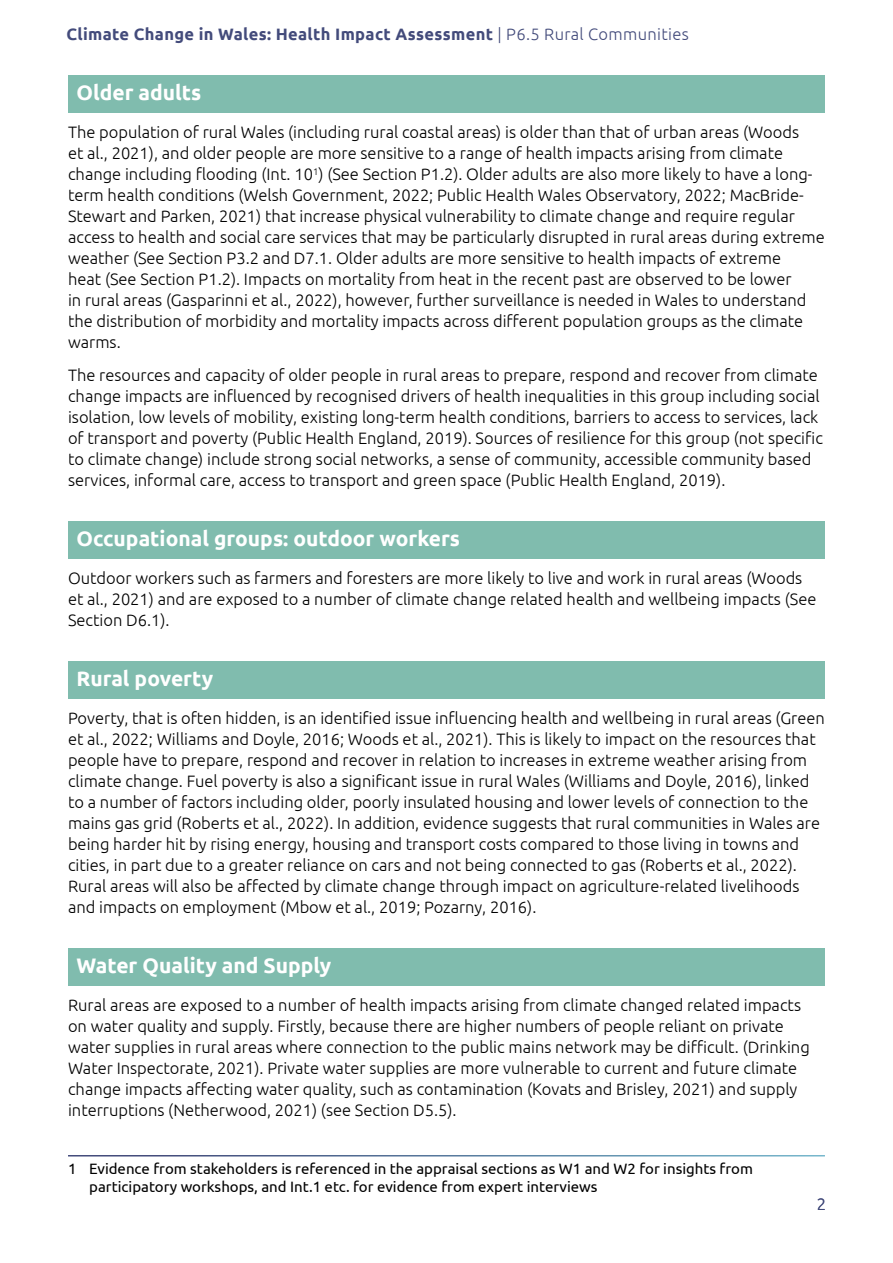
<style>
.page{position:relative;width:893px;height:1263px;background:#fff}
.page>*{position:absolute;margin:0;border:0;box-sizing:border-box;transform-origin:0 0}
.Heading_reversed_out{font:700 21px "Ubuntu";color:#fff}
.t1{font:300 16.5px/21px "Ubuntu";color:#000}
.t2{font:700 16.5px "Ubuntu";letter-spacing:.02em;color:#434b7b}
.t3{font:300 16.5px "Ubuntu";color:#434b7b}
.Footnote_text{font:15px/18px "Ubuntu";color:#000}
.s1{font-weight:300}
</style>
<div class="page">
<div style="left:68px;top:75px;width:757px;height:38px;background:#80bcae"></div>
<div style="left:68px;top:521px;width:757px;height:38px;background:#80bcae"></div>
<div style="left:68px;top:662px;width:757px;height:37px;background:#80bcae"></div>
<div style="left:68px;top:949px;width:757px;height:37px;background:#80bcae"></div>
<p class="t2" style="left:67px;top:25px;width:624px">Climate Change in Wales: Health Impact Assessment <span class="s1">| P6.5 Rural Communities</span></p>
<p class="Heading_reversed_out" style="left:77px;top:80px;width:126px">Older adults</p>
<p class="t1" style="left:68px;top:121px;width:758px">The population of rural Wales (including rural coastal areas) is older than that of urban areas (Woods<br>et al., 2021), and older people are more sensitive to a range of health impacts arising from climate change including flooding (Int. 10<sup>1</sup>) (See Section P1.2). Older adults are also more likely to have a long&shy;term health conditions (Welsh Government, 2022; Public Health Wales Observatory, 2022; MacBride-Stewart and Parken, 2021) that increase physical vulnerability to climate change and require regular access to health and social care services that may be particularly disrupted in rural areas during extreme weather (See Section P3.2 and D7.1. Older adults are more sensitive to health impacts of extreme<br>heat (See Section P1.2). Impacts on mortality from heat in the recent past are observed to be lower<br>in rural areas (Gasparinni et al., 2022), however, further surveillance is needed in Wales to understand the distribution of morbidity and mortality impacts across different population groups as the climate warms.</p>
<p class="t1" style="left:68px;top:364px;width:756px">The resources and capacity of older people in rural areas to prepare, respond and recover from climate change impacts are influenced by recognised drivers of health inequalities in this group including social isolation, low levels of mobility, existing long-term health conditions, barriers to access to services, lack of transport and poverty (Public Health England, 2019). Sources of resilience for this group (not specific to climate change) include strong social networks, a sense of community, accessible community based services, informal care, access to transport and green space (Public Health England, 2019).</p>
<p class="Heading_reversed_out" style="left:77px;top:526px;width:385px">Occupational groups: outdoor workers</p>
<p class="t1" style="left:68px;top:568px;width:750px">Outdoor workers such as farmers and foresters are more likely to live and work in rural areas (Woods et al., 2021) and are exposed to a number of climate change related health and wellbeing impacts (See<br>Section D6.1).</p>
<p class="Heading_reversed_out" style="left:77px;top:666px;width:138px">Rural poverty</p>
<p class="t1" style="left:68px;top:708px;width:758px">Poverty, that is often hidden, is an identified issue influencing health and wellbeing in rural areas (Green et al., 2022; Williams and Doyle, 2016; Woods et al., 2021). This is likely to impact on the resources that people have to prepare, respond and recover in relation to increases in extreme weather arising from climate change. Fuel poverty is also a significant issue in rural Wales (Williams and Doyle, 2016), linked to a number of factors including older, poorly insulated housing and lower levels of connection to the mains gas grid (Roberts et al., 2022). In addition, evidence suggests that rural communities in Wales are being harder hit by rising energy, housing and transport costs compared to those living in towns and cities, in part due to a greater reliance on cars and not being connected to gas (Roberts et al., 2022).<br>Rural areas will also be affected by climate change through impact on agriculture-related livelihoods and impacts on employment (Mbow et al., 2019; Pozarny, 2016).</p>
<p class="Heading_reversed_out" style="left:77px;top:953px;width:256px">Water Quality and Supply</p>
<p class="t1" style="left:68px;top:995px;width:743px">Rural areas are exposed to a number of health impacts arising from climate changed related impacts on water quality and supply. Firstly, because there are higher numbers of people reliant on private water supplies in rural areas where connection to the public mains network may be difficult. (Drinking Water Inspectorate, 2021). Private water supplies are more vulnerable to current and future climate change impacts affecting water quality, such as contamination (Kovats and Brisley, 2021) and supply interruptions (Netherwood, 2021) (see Section D5.5).</p>
<p class="Footnote_text" style="left:89px;top:1159px;width:665px;text-indent:-21px">1 Evidence from stakeholders is referenced in the appraisal sections as W1 and W2 for insights from participatory workshops, and Int.1 etc. for evidence from expert interviews</p>
<p class="t3" style="left:817px;top:1194px;width:11px">2</p>
</div>
